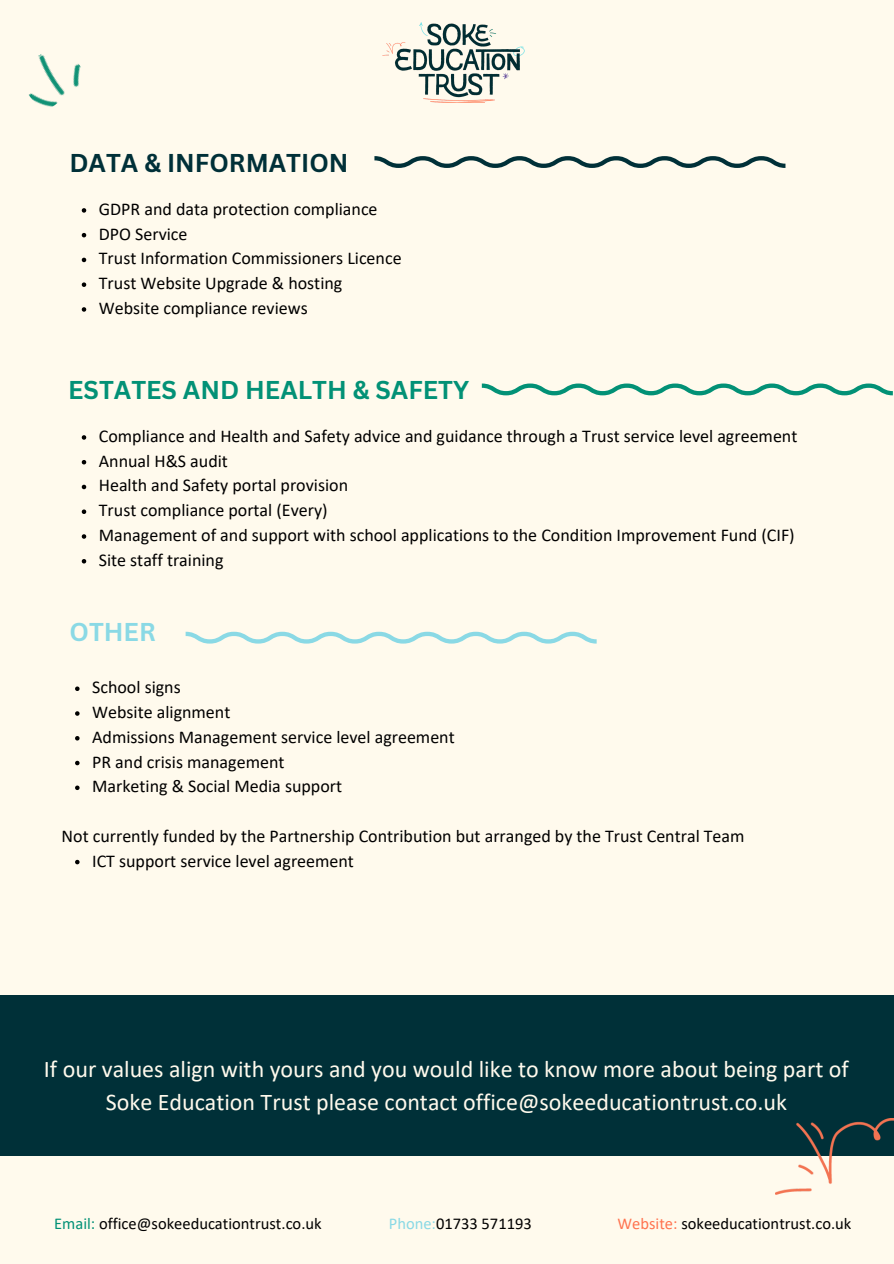
<style>
.page{position:relative;width:894px;height:1264px;background:#fff}
.page>*{position:absolute;margin:0;border:0;box-sizing:border-box;transform-origin:0 0}
.t1{font:700 25.05px "Canva Sans";color:#029176}
.t2{font:700 25.05px "Canva Sans";color:#003038}
.t3{font:700 25.05px "Canva Sans";color:#8ad9e5}
.t4{font:24px/32.7px "Calibri";color:#fffaed;text-align:center}
.t5{font:18px "Calibri";color:#000}
.t6{font:16.5px "Calibri";color:#000}
.s1{color:#029176}
.s2{color:#8ad9e5}
.s3{color:#ff734f}
</style>
<div class="page">
<div style="left:0;top:0;width:893px;height:1263px;background:#fffaed"></div>
<svg style="left:374px;top:156px;width:411px;height:12px"></svg>
<svg style="left:481px;top:383px;width:411px;height:12px"></svg>
<svg style="left:185px;top:631px;width:411px;height:12px"></svg>
<img style="left:382px;top:22px;width:142px;height:80px">
<div style="left:0;top:995px;width:893px;height:161px;background:#003038"></div>
<img style="left:775px;top:1118px;width:118px;height:76px">
<svg style="left:82px;top:208px;width:4px;height:5px"></svg>
<svg style="left:82px;top:233px;width:4px;height:4px"></svg>
<svg style="left:82px;top:258px;width:4px;height:4px"></svg>
<svg style="left:82px;top:282px;width:4px;height:5px"></svg>
<svg style="left:82px;top:307px;width:4px;height:5px"></svg>
<svg style="left:82px;top:435px;width:4px;height:4px"></svg>
<svg style="left:82px;top:460px;width:4px;height:4px"></svg>
<svg style="left:82px;top:484px;width:4px;height:5px"></svg>
<svg style="left:82px;top:509px;width:4px;height:5px"></svg>
<svg style="left:82px;top:534px;width:4px;height:4px"></svg>
<svg style="left:82px;top:559px;width:4px;height:4px"></svg>
<svg style="left:75px;top:686px;width:5px;height:5px"></svg>
<svg style="left:75px;top:711px;width:5px;height:4px"></svg>
<svg style="left:75px;top:736px;width:5px;height:4px"></svg>
<svg style="left:75px;top:760px;width:5px;height:5px"></svg>
<svg style="left:75px;top:785px;width:5px;height:5px"></svg>
<svg style="left:75px;top:859px;width:5px;height:5px"></svg>
<img style="left:29px;top:54px;width:52px;height:53px">
<p class="t2" style="left:69px;top:145px;width:280px">DATA &amp; INFORMATION</p>
<p class="t5" style="left:99px;top:201px;width:280px">GDPR and data protection compliance</p>
<p class="t5" style="left:99px;top:226px;width:90px">DPO Service</p>
<p class="t5" style="left:99px;top:251px;width:304px">Trust Information Commissioners Licence</p>
<p class="t5" style="left:99px;top:276px;width:245px">Trust Website Upgrade &amp; hosting</p>
<h1 class="t5" style="left:99px;top:300px;width:210px">Website compliance reviews</h1>
<p class="t1" style="left:68px;top:372px;width:402px">ESTATES AND HEALTH &amp; SAFETY</p>
<p class="t5" style="left:99px;top:428px;width:700px">Compliance and Health and Safety advice and guidance through a Trust service level agreement</p>
<p class="t5" style="left:99px;top:453px;width:131px">Annual H&amp;S audit</p>
<p class="t5" style="left:99px;top:478px;width:251px">Health and Safety portal provision</p>
<p class="t5" style="left:99px;top:502px;width:230px">Trust compliance portal (Every)</p>
<p class="t5" style="left:99px;top:527px;width:697px">Management of and support with school applications to the Condition Improvement Fund (CIF)</p>
<p class="t5" style="left:99px;top:552px;width:126px">Site staff training</p>
<h1 class="t3" style="left:69px;top:614px;width:88px">OTHER</h1>
<p class="t5" style="left:92px;top:679px;width:90px">School signs</p>
<h1 class="t5" style="left:92px;top:704px;width:140px">Website alignment</h1>
<p class="t5" style="left:92px;top:729px;width:364px">Admissions Management service level agreement</p>
<p class="t5" style="left:92px;top:754px;width:194px">PR and crisis management</p>
<p class="t5" style="left:92px;top:778px;width:251px">Marketing &amp; Social Media support</p>
<p class="t5" style="left:62px;top:828px;width:684px">Not currently funded by the Partnership Contribution but arranged by the Trust Central Team</p>
<p class="t5" style="left:92px;top:853px;width:263px">ICT support service level agreement</p>
<p class="t4" style="left:44px;top:1054px;width:806px">If our values align with yours and you would like to know more about being part of<br>Soke Education Trust please contact office@sokeeducationtrust.co.uk</p>
<p class="t6" style="left:54px;top:1216px;width:269px"><span class="s1">Email:</span> office@sokeeducationtrust.co.uk</p>
<p class="t6" style="left:389px;top:1216px;width:144px"><span class="s2">Phone:</span>01733 571193</p>
<p class="t6" style="left:617px;top:1216px;width:235px"><span class="s3">Website:</span> sokeeducationtrust.co.uk</p>
</div>
